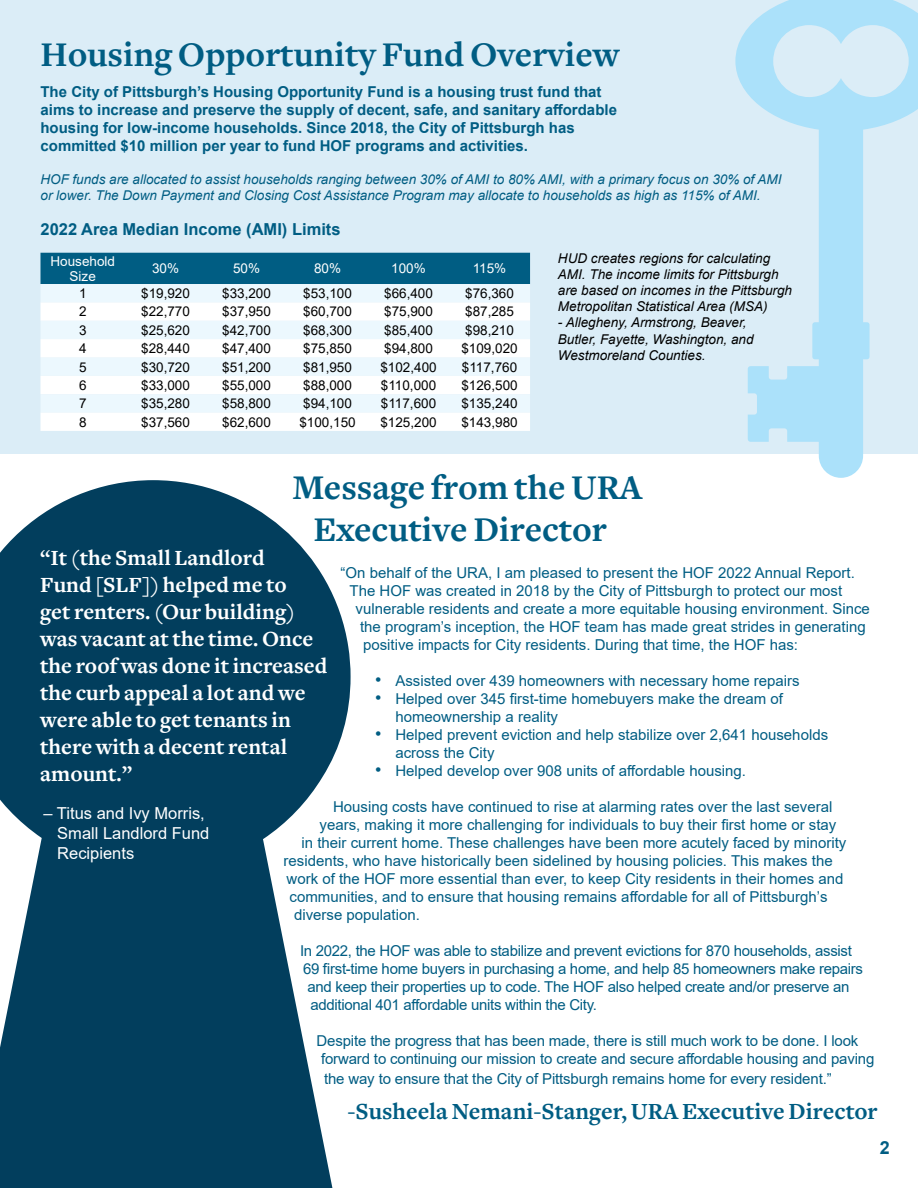
<style>
.page{position:relative;width:918px;height:1188px;background:#fff}
.page>*{position:absolute;margin:0;border:0;box-sizing:border-box;transform-origin:0 0}
.t1{font:700 36px/42px "Freight Text";color:#005d83;text-align:center}
.t2{font:700 24px "Freight Text";color:#005d83}
.t3{font:700 22.5px/27px "Freight Text";color:#fff}
.t4{font:700 18px "Arial";color:#005d83}
.t5{font:16.5px/19.8px "Arial";color:#fff}
.t6{font:700 16.5px "Arial";color:#005d83}
.t7{font:15px/18px "Arial";color:#005d83}
.t8{font:700 15px/18px "Arial";color:#005d83}
.t9{font:15px "Arial";letter-spacing:-.02em;color:#005d83}
.t10{font:13.5px "Arial";color:#000}
.t11{font:italic 13.5px/16.2px "Arial";color:#000}
.t12{font:italic 13.5px/16.2px "Arial";color:#005d83}
.t13{font:13.5px/15px "Arial";color:#fff;text-align:center}
.s1{font-size:18px}
</style>
<div class="page">
<svg style="left:0;top:480px;width:351px;height:708px;fill:#023e5d"></svg>
<div style="left:0;top:0;width:918px;height:454px;background:#dbedf7"></div>
<div style="left:40px;top:253px;width:490px;height:31px;background:#005d83"></div>
<div style="left:41px;top:284px;width:489px;height:18px;background:#ecf8fe"></div>
<svg style="left:40px;top:302px;width:490px;height:129px;background:#f6fbfe"></svg>
<svg style="left:735px;top:0;width:183px;height:478px"></svg>
<h1 class="t1" style="left:40px;top:34px;width:581px">Housing Opportunity Fund Overview</h1>
<p class="t8" style="left:40px;top:83px;width:578px">The City of Pittsburgh’s Housing Opportunity Fund is a housing trust fund that aims to increase and preserve the supply of decent, safe, and sanitary affordable housing for low-income households. Since 2018, the City of Pittsburgh has committed $10 million per year to fund HOF programs and activities.</p>
<p class="t12" style="left:40px;top:171px;width:743px">HOF funds are allocated to assist households ranging between 30% of AMI to 80% AMI, with a primary focus on 30% of AMI or lower. The Down Payment and Closing Cost Assistance Program may allocate to households as high as 115% of AMI.</p>
<p class="t6" style="left:40px;top:218px;width:302px">2022 Area Median Income (AMI) Limits</p>
<p class="t13" style="left:51px;top:253px;width:66px">Household<br>Size</p>
<p class="t13" style="left:152px;top:261px;width:29px">30%</p>
<p class="t13" style="left:233px;top:261px;width:29px">50%</p>
<p class="t13" style="left:314px;top:261px;width:29px">80%</p>
<p class="t13" style="left:391px;top:261px;width:36px">100%</p>
<p class="t13" style="left:473px;top:261px;width:35px">115%</p>
<p class="t10" style="left:79px;top:284px;width:9px">1</p>
<p class="t10" style="left:141px;top:284px;width:50px">$19,920</p>
<p class="t10" style="left:222px;top:284px;width:50px">$33,200</p>
<p class="t10" style="left:303px;top:284px;width:50px">$53,100</p>
<p class="t10" style="left:384px;top:284px;width:50px">$66,400</p>
<p class="t10" style="left:465px;top:284px;width:50px">$76,360</p>
<p class="t10" style="left:79px;top:302px;width:9px">2</p>
<p class="t10" style="left:141px;top:302px;width:50px">$22,770</p>
<p class="t10" style="left:222px;top:302px;width:50px">$37,950</p>
<p class="t10" style="left:303px;top:302px;width:50px">$60,700</p>
<p class="t10" style="left:384px;top:302px;width:50px">$75,900</p>
<p class="t10" style="left:465px;top:302px;width:50px">$87,285</p>
<p class="t10" style="left:79px;top:321px;width:9px">3</p>
<p class="t10" style="left:141px;top:321px;width:50px">$25,620</p>
<p class="t10" style="left:222px;top:321px;width:50px">$42,700</p>
<p class="t10" style="left:303px;top:321px;width:50px">$68,300</p>
<p class="t10" style="left:384px;top:321px;width:50px">$85,400</p>
<p class="t10" style="left:465px;top:321px;width:50px">$98,210</p>
<p class="t10" style="left:79px;top:339px;width:9px">4</p>
<p class="t10" style="left:141px;top:339px;width:50px">$28,440</p>
<p class="t10" style="left:222px;top:339px;width:50px">$47,400</p>
<p class="t10" style="left:303px;top:339px;width:50px">$75,850</p>
<p class="t10" style="left:384px;top:339px;width:50px">$94,800</p>
<p class="t10" style="left:461px;top:339px;width:58px">$109,020</p>
<p class="t10" style="left:79px;top:358px;width:9px">5</p>
<p class="t10" style="left:141px;top:358px;width:50px">$30,720</p>
<p class="t10" style="left:222px;top:358px;width:50px">$51,200</p>
<p class="t10" style="left:303px;top:358px;width:50px">$81,950</p>
<p class="t10" style="left:380px;top:358px;width:58px">$102,400</p>
<p class="t10" style="left:462px;top:358px;width:57px">$117,760</p>
<p class="t10" style="left:79px;top:376px;width:9px">6</p>
<p class="t10" style="left:141px;top:376px;width:50px">$33,000</p>
<p class="t10" style="left:222px;top:376px;width:50px">$55,000</p>
<p class="t10" style="left:303px;top:376px;width:50px">$88,000</p>
<p class="t10" style="left:381px;top:376px;width:57px">$110,000</p>
<p class="t10" style="left:461px;top:376px;width:58px">$126,500</p>
<p class="t10" style="left:79px;top:394px;width:9px">7</p>
<p class="t10" style="left:141px;top:394px;width:50px">$35,280</p>
<p class="t10" style="left:222px;top:394px;width:50px">$58,800</p>
<p class="t10" style="left:303px;top:394px;width:50px">$94,100</p>
<p class="t10" style="left:381px;top:394px;width:57px">$117,600</p>
<p class="t10" style="left:461px;top:394px;width:58px">$135,240</p>
<p class="t10" style="left:79px;top:413px;width:9px">8</p>
<p class="t10" style="left:141px;top:413px;width:50px">$37,560</p>
<p class="t10" style="left:222px;top:413px;width:50px">$62,600</p>
<p class="t10" style="left:299px;top:413px;width:58px">$100,150</p>
<p class="t10" style="left:380px;top:413px;width:58px">$125,200</p>
<p class="t10" style="left:461px;top:413px;width:58px">$143,980</p>
<p class="t11" style="left:558px;top:250px;width:236px">HUD creates regions for calculating AMI. The income limits for Pittsburgh are based on incomes in the Pittsburgh Metropolitan Statistical Area (MSA)</p>
<p class="t11" style="left:558px;top:315px;width:197px">- Allegheny, Armstrong, Beaver,<br>Butler, Fayette, Washington, and<br>Westmoreland Counties.</p>
<h1 class="t1" style="left:293px;top:467px;width:351px">Message from the URA<br>Executive Director</h1>
<p class="t7" style="left:341px;top:564px;width:516px">“On behalf of the URA, I am pleased to present the HOF 2022 Annual Report.</p>
<p class="t7" style="left:350px;top:582px;width:494px">The HOF was created in 2018 by the City of Pittsburgh to protect our most</p>
<p class="t7" style="left:356px;top:600px;width:516px">vulnerable residents and create a more equitable housing environment. Since</p>
<p class="t7" style="left:360px;top:618px;width:507px">the program’s inception, the HOF team has made great strides in generating</p>
<p class="t7" style="left:363px;top:636px;width:437px">positive impacts for City residents. During that time, the HOF has:</p>
<h3 class="t3" style="left:40px;top:545px;width:289px">“It (the Small Landlord<br>Fund [SLF]) helped me to<br>get renters. (Our building) was vacant at the time. Once the roof was done it increased the curb appeal a lot and we were able to get tenants in there with a decent rental amount.”</h3>
<p class="t5" style="left:57px;top:804px;width:154px;text-indent:-14px">– Titus and Ivy Morris,<br>Small Landlord Fund<br>Recipients</p>
<p class="t7" style="left:375px;top:672px;width:426px"><span class="s1">•</span> Assisted over 439 homeowners with necessary home repairs</p>
<p class="t7" style="left:395px;top:690px;width:389px;text-indent:-20px"><span class="s1">•</span> Helped over 345 first-time homebuyers make the dream of homeownership a reality</p>
<p class="t7" style="left:395px;top:726px;width:434px;text-indent:-20px"><span class="s1">•</span> Helped prevent eviction and help stabilize over 2,641 households across the City</p>
<p class="t7" style="left:375px;top:762px;width:372px"><span class="s1">•</span> Helped develop over 908 units of affordable housing.</p>
<p class="t7" style="left:333px;top:798px;width:501px">Housing costs have continued to rise at alarming rates over the last several</p>
<p class="t7" style="left:320px;top:816px;width:518px">years, making it more challenging for individuals to buy their first home or stay</p>
<p class="t7" style="left:302px;top:834px;width:546px">in their current home. These challenges have been more acutely faced by minority</p>
<p class="t7" style="left:284px;top:852px;width:551px">residents, who have historically been sidelined by housing policies. This makes the</p>
<p class="t7" style="left:287px;top:870px;width:558px">work of the HOF more essential than ever, to keep City residents in their homes and</p>
<p class="t7" style="left:290px;top:888px;width:540px">communities, and to ensure that housing remains affordable for all of Pittsburgh’s</p>
<p class="t7" style="left:294px;top:906px;width:127px">diverse population.</p>
<p class="t9" style="left:300px;top:941px;width:553px">In 2022, the HOF was able to stabilize and prevent evictions for 870 households, assist</p>
<p class="t9" style="left:303px;top:959px;width:562px">69 first-time home buyers in purchasing a home, and help 85 homeowners make repairs</p>
<p class="t9" style="left:308px;top:977px;width:544px">and keep their properties up to code. The HOF also helped create and/or preserve an</p>
<p class="t9" style="left:311px;top:995px;width:288px">additional 401 affordable units within the City.</p>
<p class="t7" style="left:321px;top:1032px;width:555px;text-indent:-4px">Despite the progress that has been made, there is still much work to be done. I look forward to continuing our mission to create and secure affordable housing and paving</p>
<p class="t7" style="left:324px;top:1070px;width:509px">the way to ensure that the City of Pittsburgh remains home for every resident.”</p>
<h2 class="t2" style="left:348px;top:1097px;width:531px">-Susheela Nemani-Stanger, URA Executive Director</h2>
<p class="t4" style="left:880px;top:1134px;width:12px">2</p>
</div>
